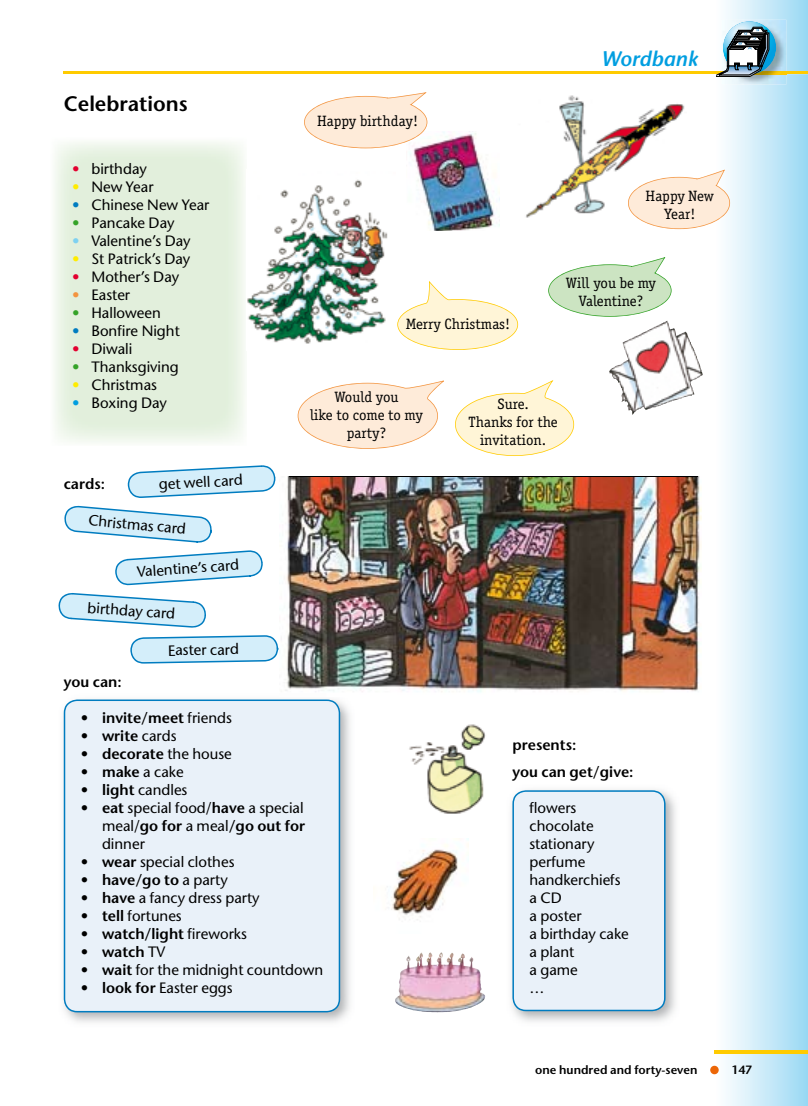
<style>
.page{position:relative;width:808px;height:1106px;background:#fff}
.page>*{position:absolute;margin:0;border:0;box-sizing:border-box;transform-origin:0 0}
.t1{font:600 21px "Stone Sans Std";color:#000}
.t2{font:italic 600 21px "Stone Sans Std";color:#009ee0}
.t3{font:500 15px/18px "Stone Sans Std";color:#000;text-align:justify}
.t4{font:15px/18px "Officina Serif Std";color:#000;text-align:center}
.t5{font:600 15px/27px "Stone Sans Std";color:#000}
.t6{font:600 12px "Stone Sans Std";color:#000}
.s1{color:#e3002f}
.s2{color:#ffec00}
.s3{color:#007cc0}
.s4{color:#34a328}
.s5{color:#7ed1f1}
.s6{color:#f3943f}
.s7{color:#009ee0}
.s8{font-weight:500}
.s9{font-weight:600}
</style>
<div class="page">
<svg style="left:714px;top:0;width:94px;height:1105px"></svg>
<hr style="left:64px;top:71px;width:744px;height:3px;background:#ffcb00">
<hr style="left:714px;top:1050px;width:94px;height:3px;background:#ffcb00">
<svg style="left:710px;top:1065px;width:9px;height:9px"></svg>
<img style="left:721px;top:20px;width:65px;height:65px">
<img style="left:769px;top:71px;width:17px;height:3px">
<svg style="left:723px;top:21px;width:53px;height:53px"></svg>
<svg style="left:717px;top:27px;width:52px;height:50px"></svg>
<img style="left:387px;top:838px;width:82px;height:82px">
<img style="left:409px;top:724px;width:77px;height:90px">
<img style="left:285px;top:476px;width:417px;height:216px">
<hr style="left:289px;top:476px;width:408px;height:1px;background:#000">
<img style="left:511px;top:789px;width:165px;height:233px">
<div style="left:512px;top:790px;width:153px;height:221px;background:#e9f1f9"></div>
<img style="left:63px;top:702px;width:287px;height:321px">
<div style="left:64px;top:699px;width:276px;height:313px;background:#e9f1f9"></div>
<img style="left:247px;top:179px;width:141px;height:165px">
<img style="left:409px;top:132px;width:91px;height:99px">
<img style="left:526px;top:95px;width:159px;height:123px">
<svg style="left:628px;top:169px;width:102px;height:60px"></svg>
<img style="left:609px;top:321px;width:93px;height:94px">
<svg style="left:548px;top:257px;width:123px;height:60px"></svg>
<svg style="left:128px;top:465px;width:147px;height:33px"></svg>
<svg style="left:64px;top:505px;width:148px;height:38px"></svg>
<svg style="left:115px;top:550px;width:148px;height:35px"></svg>
<svg style="left:58px;top:593px;width:148px;height:35px"></svg>
<svg style="left:130px;top:635px;width:149px;height:28px;background:#c0e2f3"></svg>
<svg style="left:397px;top:281px;width:121px;height:69px"></svg>
<svg style="left:298px;top:380px;width:146px;height:69px"></svg>
<svg style="left:455px;top:380px;width:119px;height:76px"></svg>
<img style="left:430px;top:952px;width:32px;height:13px">
<svg style="left:304px;top:92px;width:123px;height:56px"></svg>
<h1 class="t1" style="left:64px;top:91px;width:125px">Celebrations</h1>
<p class="t3" style="left:72px;top:160px;width:76px"><span class="s1">•</span> birthday</p>
<p class="t3" style="left:72px;top:178px;width:83px"><span class="s2">•</span> New Year</p>
<p class="t3" style="left:72px;top:196px;width:139px"><span class="s3">•</span> Chinese New Year</p>
<p class="t3" style="left:72px;top:214px;width:104px"><span class="s4">•</span> Pancake Day</p>
<p class="t3" style="left:72px;top:232px;width:120px"><span class="s5">•</span> Valentine’s Day</p>
<p class="t3" style="left:72px;top:250px;width:120px"><span class="s2">•</span> St Patrick’s Day</p>
<p class="t3" style="left:72px;top:268px;width:109px"><span class="s1">•</span> Mother’s Day</p>
<p class="t3" style="left:72px;top:286px;width:59px"><span class="s6">•</span> Easter</p>
<p class="t3" style="left:72px;top:304px;width:90px"><span class="s4">•</span> Halloween</p>
<p class="t3" style="left:72px;top:322px;width:109px"><span class="s3">•</span> Bonfire Night</p>
<p class="t3" style="left:72px;top:340px;width:62px"><span class="s1">•</span> Diwali</p>
<p class="t3" style="left:72px;top:358px;width:108px"><span class="s4">•</span> Thanksgiving</p>
<p class="t3" style="left:72px;top:376px;width:86px"><span class="s2">•</span> Christmas</p>
<p class="t3" style="left:72px;top:394px;width:96px"><span class="s7">•</span> Boxing Day</p>
<p class="t3" style="left:158px;top:475px;width:85px;rotate:-3deg">get well card</p>
<p class="t3" style="left:89px;top:511px;width:99px;rotate:5deg">Christmas card</p>
<p class="t3" style="left:137px;top:562px;width:104px;rotate:-4deg">Valentine’s card</p>
<p class="t3" style="left:88px;top:598px;width:89px;rotate:4deg">birthday card</p>
<p class="t5" style="left:64px;top:470px;width:43px">cards:</p>
<p class="t3" style="left:168px;top:641px;width:73px;rotate:-1deg">Easter card</p>
<p class="t4" style="left:317px;top:112px;width:103px">Happy birthday!</p>
<h1 class="t2" style="left:601px;top:46px;width:98px">Wordbank</h1>
<p class="t4" style="left:406px;top:315px;width:106px">Merry Christmas!</p>
<p class="t4" style="left:645px;top:187px;width:70px">Happy New<br>Year!</p>
<p class="t4" style="left:566px;top:274px;width:92px">Will you be my<br>Valentine?</p>
<p class="t4" style="left:310px;top:388px;width:114px">Would you<br>like to come to my party?</p>
<p class="t4" style="left:468px;top:395px;width:91px">Sure.<br>Thanks for the invitation.</p>
<p class="t5" style="left:64px;top:668px;width:59px">you can:</p>
<p class="t5" style="left:81px;top:704px;width:153px"><span class="s8">•</span> invite/meet <span class="s8">friends</span></p>
<p class="t3" style="left:81px;top:727px;width:97px">• <span class="s9">write</span> cards</p>
<p class="t3" style="left:81px;top:745px;width:153px">• <span class="s9">decorate</span> the house</p>
<p class="t3" style="left:81px;top:763px;width:104px">• <span class="s9">make</span> a cake</p>
<p class="t3" style="left:81px;top:781px;width:108px">• <span class="s9">light</span> candles</p>
<p class="t3" style="left:102px;top:799px;width:205px;text-indent:-21px">• <span class="s9">eat</span> special food/<span class="s9">have</span> a special meal/<span class="s9">go for</span> a meal<span class="s9">/go out for </span>dinner</p>
<p class="t3" style="left:81px;top:853px;width:155px">• <span class="s9">wear</span> special clothes</p>
<p class="t5" style="left:81px;top:866px;width:148px"><span class="s8">•</span> have/go to <span class="s8">a party</span></p>
<p class="t3" style="left:81px;top:889px;width:180px">• <span class="s9">have</span> a fancy dress party</p>
<p class="t3" style="left:81px;top:907px;width:103px">• <span class="s9">tell</span> fortunes</p>
<p class="t5" style="left:81px;top:920px;width:168px"><span class="s8">•</span> watch/light <span class="s8">fireworks</span></p>
<p class="t5" style="left:81px;top:938px;width:86px"><span class="s8">•</span> watch <span class="s8">TV</span></p>
<p class="t3" style="left:81px;top:961px;width:244px">• <span class="s9">wait</span> for the midnight countdown</p>
<p class="t3" style="left:81px;top:979px;width:153px">• <span class="s9">look for</span> Easter eggs</p>
<p class="t5" style="left:512px;top:731px;width:123px">presents:<br>you can get/give:</p>
<p class="t3" style="left:529px;top:799px;width:101px;text-align:left">flowers chocolate stationary perfume handkerchiefs a CD<br>a poster<br>a birthday cake a plant<br>a game<br>…</p>
<p class="t6" style="left:535px;top:1062px;width:164px">one hundred and forty-seven</p>
<p class="t6" style="left:731px;top:1062px;width:22px">147</p>
</div>
